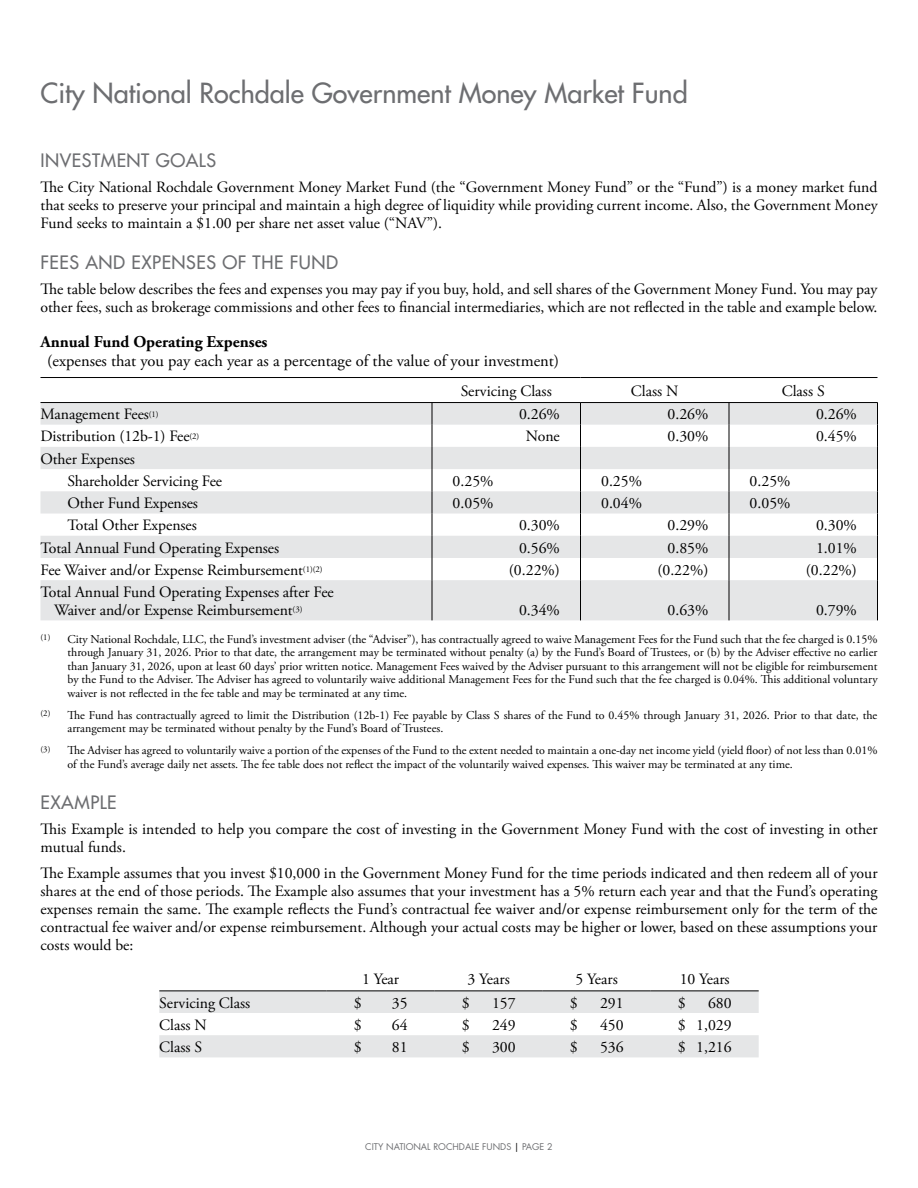
<style>
.page{position:relative;width:918px;height:1188px;background:#fff}
.page>*{position:absolute;margin:0;border:0;box-sizing:border-box;transform-origin:0 0}
.t1{font:500 27px "Futura Std";color:#6d6e71}
.t2{font:500 18px "Futura Std";letter-spacing:.03em;color:#6d6e71}
.t3{font:16.5px "Adobe Garamond Pro";color:#000}
.t4{font:700 16.5px "Adobe Garamond Pro";color:#000}
.t5{font:15.75px/18px "Adobe Garamond Pro";color:#000}
.t6{font:12px/13.5px "Adobe Garamond Pro";color:#000}
.t7{font:9px "Futura Std";color:#6d6e71}
.s1{color:#000}
</style>
<div class="page">
<svg style="left:40px;top:403px;width:837px;height:217px;fill:#e5e6e7"></svg>
<hr style="left:40px;top:377px;width:392px;height:1px;background:#000">
<hr style="left:432px;top:377px;width:148px;height:1px;background:#000">
<hr style="left:580px;top:377px;width:149px;height:1px;background:#000">
<hr style="left:729px;top:377px;width:149px;height:1px;background:#000">
<svg style="left:432px;top:403px;width:1px;height:177px"></svg>
<svg style="left:877px;top:403px;width:1px;height:177px"></svg>
<hr style="left:432px;top:580px;width:1px;height:40px;background:#000">
<hr style="left:877px;top:580px;width:1px;height:40px;background:#000">
<svg style="left:580px;top:403px;width:1px;height:177px"></svg>
<hr style="left:580px;top:580px;width:1px;height:40px;background:#000">
<svg style="left:729px;top:403px;width:1px;height:177px"></svg>
<hr style="left:729px;top:580px;width:1px;height:40px;background:#000">
<hr style="left:40px;top:402px;width:392px;height:1px;background:#000">
<hr style="left:432px;top:402px;width:148px;height:1px;background:#000">
<hr style="left:580px;top:402px;width:149px;height:1px;background:#000">
<hr style="left:729px;top:402px;width:149px;height:1px;background:#000">
<svg style="left:159px;top:992px;width:600px;height:65px"></svg>
<hr style="left:159px;top:991px;width:168px;height:1px;background:#000">
<hr style="left:327px;top:991px;width:108px;height:1px;background:#000">
<hr style="left:435px;top:991px;width:108px;height:1px;background:#000">
<hr style="left:543px;top:991px;width:108px;height:1px;background:#000">
<hr style="left:651px;top:991px;width:108px;height:1px;background:#000">
<h1 class="t1" style="left:40px;top:76px;width:649px">City National Rochdale Government Money Market Fund</h1>
<p class="t2" style="left:40px;top:150px;width:177px">INVESTMENT GOALS</p>
<p class="t5" style="left:40px;top:179px;width:839px;text-align:justify">The City National Rochdale Government Money Market Fund (the “Government Money Fund” or the “Fund”) is a money market fund that seeks to preserve your principal and maintain a high degree of liquidity while providing current income. Also, the Government Money Fund seeks to maintain a $1.00 per share net asset value (“NAV”).</p>
<p class="t2" style="left:40px;top:252px;width:299px">FEES AND EXPENSES OF THE FUND</p>
<p class="t5" style="left:40px;top:281px;width:838px">The table below describes the fees and expenses you may pay if you buy, hold, and sell shares of the Government Money Fund. You may pay other fees, such as brokerage commissions and other fees to financial intermediaries, which are not reflected in the table and example below.</p>
<p class="t4" style="left:40px;top:332px;width:229px">Annual Fund Operating Expenses</p>
<p class="t3" style="left:47px;top:351px;width:513px">(expenses that you pay each year as a percentage of the value of your investment)</p>
<p class="t5" style="left:461px;top:382px;width:93px">Servicing Class</p>
<p class="t5" style="left:631px;top:382px;width:49px">Class N</p>
<p class="t5" style="left:782px;top:382px;width:45px">Class S</p>
<p class="t5" style="left:40px;top:406px;width:120px">Management Fees<sup>(1)</sup></p>
<p class="t5" style="left:519px;top:406px;width:42px">0.26%</p>
<p class="t5" style="left:668px;top:406px;width:42px">0.26%</p>
<p class="t5" style="left:816px;top:406px;width:42px">0.26%</p>
<p class="t5" style="left:41px;top:428px;width:160px">Distribution (12b-1) Fee<sup>(2)</sup></p>
<p class="t5" style="left:526px;top:428px;width:36px">None</p>
<p class="t5" style="left:668px;top:428px;width:42px">0.30%</p>
<p class="t5" style="left:816px;top:428px;width:42px">0.45%</p>
<p class="t5" style="left:68px;top:448px;width:156px;line-height:22.2px;text-indent:-27px">Other Expenses<br>Shareholder Servicing Fee</p>
<p class="t5" style="left:453px;top:472px;width:42px">0.25%</p>
<p class="t5" style="left:601px;top:472px;width:42px">0.25%</p>
<p class="t5" style="left:750px;top:472px;width:42px">0.25%</p>
<p class="t5" style="left:68px;top:495px;width:132px">Other Fund Expenses</p>
<p class="t5" style="left:453px;top:495px;width:42px">0.05%</p>
<p class="t5" style="left:601px;top:495px;width:42px">0.04%</p>
<p class="t5" style="left:750px;top:495px;width:42px">0.05%</p>
<p class="t5" style="left:68px;top:517px;width:131px">Total Other Expenses</p>
<p class="t5" style="left:519px;top:517px;width:42px">0.30%</p>
<p class="t5" style="left:668px;top:517px;width:42px">0.29%</p>
<p class="t5" style="left:816px;top:517px;width:42px">0.30%</p>
<p class="t5" style="left:41px;top:539px;width:240px">Total Annual Fund Operating Expenses</p>
<p class="t5" style="left:519px;top:539px;width:42px">0.56%</p>
<p class="t5" style="left:668px;top:539px;width:42px">0.85%</p>
<p class="t5" style="left:816px;top:539px;width:42px">1.01%</p>
<p class="t5" style="left:41px;top:561px;width:284px">Fee Waiver and/or Expense Reimbursement<sup>(1)(2)</sup></p>
<p class="t5" style="left:509px;top:561px;width:52px">(0.22%)</p>
<p class="t5" style="left:657px;top:561px;width:52px">(0.22%)</p>
<p class="t5" style="left:806px;top:561px;width:52px">(0.22%)</p>
<p class="t5" style="left:54px;top:584px;width:281px;text-indent:-13px">Total Annual Fund Operating Expenses after Fee<br>Waiver and/or Expense Reimbursement<sup>(3)</sup></p>
<p class="t5" style="left:519px;top:602px;width:42px">0.34%</p>
<p class="t5" style="left:668px;top:602px;width:42px">0.63%</p>
<p class="t5" style="left:816px;top:602px;width:42px">0.79%</p>
<p class="t6" style="left:67px;top:632px;width:812px;text-align:justify;text-indent:-27px"><sup>(1)</sup> City National Rochdale, LLC, the Fund’s investment adviser (the “Adviser”), has contractually agreed to waive Management Fees for the Fund such that the fee charged is 0.15% through January 31, 2026. Prior to that date, the arrangement may be terminated without penalty (a) by the Fund’s Board of Trustees, or (b) by the Adviser effective no earlier than January 31, 2026, upon at least 60 days’ prior written notice. Management Fees waived by the Adviser pursuant to this arrangement will not be eligible for reimbursement by the Fund to the Adviser. The Adviser has agreed to voluntarily waive additional Management Fees for the Fund such that the fee charged is 0.04%. This additional voluntary waiver is not reflected in the fee table and may be terminated at any time.</p>
<p class="t6" style="left:67px;top:709px;width:811px;text-indent:-27px"><sup>(2)</sup> The Fund has contractually agreed to limit the Distribution (12b-1) Fee payable by Class S shares of the Fund to 0.45% through January 31, 2026. Prior to that date, the arrangement may be terminated without penalty by the Fund’s Board of Trustees.</p>
<p class="t6" style="left:67px;top:744px;width:812px;text-indent:-27px"><sup>(3)</sup> The Adviser has agreed to voluntarily waive a portion of the expenses of the Fund to the extent needed to maintain a one-day net income yield (yield floor) of not less than 0.01% of the Fund’s average daily net assets. The fee table does not reflect the impact of the voluntarily waived expenses. This waiver may be terminated at any time.</p>
<p class="t2" style="left:40px;top:791px;width:78px">EXAMPLE</p>
<p class="t5" style="left:40px;top:820px;width:839px">This Example is intended to help you compare the cost of investing in the Government Money Fund with the cost of investing in other mutual funds.</p>
<p class="t5" style="left:40px;top:865px;width:839px;text-align:justify">The Example assumes that you invest $10,000 in the Government Money Fund for the time periods indicated and then redeem all of your shares at the end of those periods. The Example also assumes that your investment has a 5% return each year and that the Fund’s operating expenses remain the same. The example reflects the Fund’s contractual fee waiver and/or expense reimbursement only for the term of the contractual fee waiver and/or expense reimbursement. Although your actual costs may be higher or lower, based on these assumptions your costs would be:</p>
<p class="t5" style="left:362px;top:971px;width:39px">1 Year</p>
<p class="t5" style="left:468px;top:971px;width:44px">3 Years</p>
<p class="t5" style="left:576px;top:971px;width:44px">5 Years</p>
<p class="t5" style="left:680px;top:971px;width:51px">10 Years</p>
<p class="t5" style="left:159px;top:994px;width:93px">Servicing Class</p>
<p class="t5" style="left:354px;top:994px;width:9px">$</p>
<p class="t5" style="left:392px;top:994px;width:17px">35</p>
<p class="t5" style="left:462px;top:994px;width:9px">$</p>
<p class="t5" style="left:492px;top:994px;width:25px">157</p>
<p class="t5" style="left:570px;top:994px;width:9px">$</p>
<p class="t5" style="left:600px;top:994px;width:25px">291</p>
<p class="t5" style="left:678px;top:994px;width:9px">$</p>
<p class="t5" style="left:708px;top:994px;width:25px">680</p>
<p class="t5" style="left:159px;top:1016px;width:49px">Class N</p>
<p class="t5" style="left:354px;top:1016px;width:9px">$</p>
<p class="t5" style="left:392px;top:1016px;width:17px">64</p>
<p class="t5" style="left:462px;top:1016px;width:9px">$</p>
<p class="t5" style="left:492px;top:1016px;width:25px">249</p>
<p class="t5" style="left:570px;top:1016px;width:9px">$</p>
<p class="t5" style="left:600px;top:1016px;width:25px">450</p>
<p class="t5" style="left:678px;top:1016px;width:56px">$ 1,029</p>
<p class="t5" style="left:159px;top:1039px;width:45px">Class S</p>
<p class="t5" style="left:354px;top:1039px;width:9px">$</p>
<p class="t5" style="left:392px;top:1039px;width:17px">81</p>
<p class="t5" style="left:462px;top:1039px;width:9px">$</p>
<p class="t5" style="left:492px;top:1039px;width:25px">300</p>
<p class="t5" style="left:570px;top:1039px;width:9px">$</p>
<p class="t5" style="left:600px;top:1039px;width:25px">536</p>
<p class="t5" style="left:678px;top:1039px;width:56px">$ 1,216</p>
<p class="t7" style="left:365px;top:1140px;width:189px">CITY NATIONAL ROCHDALE FUNDS <span class="s1">|</span> PAGE 2</p>
</div>
